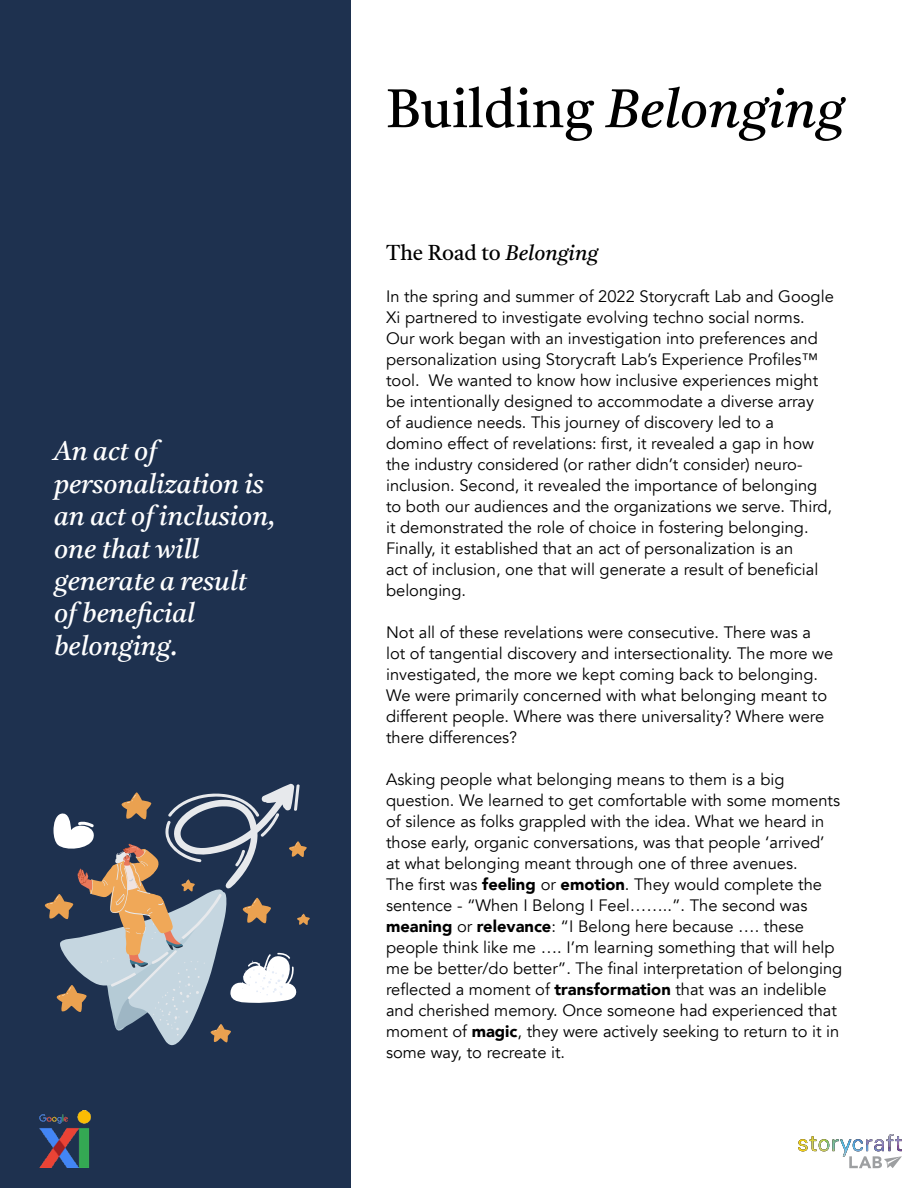
<style>
.page{position:relative;width:918px;height:1188px;background:#fff}
.page>*{position:absolute;margin:0;border:0;box-sizing:border-box;transform-origin:0 0}
.t1{font:italic 54px "Castoro";color:#000}
.t2{font:italic 27px/32.4px "Castoro";color:#fff}
.t3{font:21px "Castoro";color:#000}
.t4{font:16.5px/21px "Avenir";color:#000}
.s1{font-style:normal}
.s2{font-style:italic}
.s3{font-weight:900}
</style>
<div class="page">
<div style="left:0;top:0;width:351px;height:1188px;background:#1e314f"></div>
<svg style="left:44px;top:783px;width:266px;height:263px"></svg>
<svg style="left:798px;top:1134px;width:104px;height:34px"></svg>
<img style="left:39px;top:1110px;width:52px;height:57px">
<h2 class="t2" style="left:54px;top:435px;width:224px">An act of personalization is an act of inclusion, one that will generate a result of beneficial belonging.</h2>
<h1 class="t1" style="left:386px;top:68px;width:460px"><span class="s1">Building</span> Belonging</h1>
<p class="t3" style="left:386px;top:237px;width:214px">The Road to <span class="s2">Belonging</span></p>
<p class="t4" style="left:386px;top:286px;width:449px">In the spring and summer of 2022 Storycraft Lab and Google Xi partnered to investigate evolving techno social norms.<br>Our work began with an investigation into preferences and personalization using Storycraft Lab’s Experience Profiles™ tool. We wanted to know how inclusive experiences might be intentionally designed to accommodate a diverse array<br>of audience needs. This journey of discovery led to a domino effect of revelations: first, it revealed a gap in how the industry considered (or rather didn’t consider) neuro&shy;inclusion. Second, it revealed the importance of belonging to both our audiences and the organizations we serve. Third, it demonstrated the role of choice in fostering belonging.<br>Finally, it established that an act of personalization is an<br>act of inclusion, one that will generate a result of beneficial belonging.</p>
<p class="t4" style="left:386px;top:622px;width:449px">Not all of these revelations were consecutive. There was a lot of tangential discovery and intersectionality. The more we investigated, the more we kept coming back to belonging.<br>We were primarily concerned with what belonging meant to different people. Where was there universality? Where were there differences?</p>
<p class="t4" style="left:386px;top:769px;width:458px">Asking people what belonging means to them is a big question. We learned to get comfortable with some moments of silence as folks grappled with the idea. What we heard in those early, organic conversations, was that people ‘arrived’ at what belonging meant through one of three avenues.<br>The first was <span class="s3">feeling</span> or <span class="s3">emotion</span>. They would complete the sentence - “When I Belong I Feel……..”. The second was <span class="s3">meaning</span> or <span class="s3">relevance</span>: “I Belong here because …. these people think like me …. I’m learning something that will help me be better/do better”. The final interpretation of belonging reflected a moment of <span class="s3">transformation</span> that was an indelible and cherished memory. Once someone had experienced that moment of <span class="s3">magic</span>, they were actively seeking to return to it in some way, to recreate it.</p>
</div>
